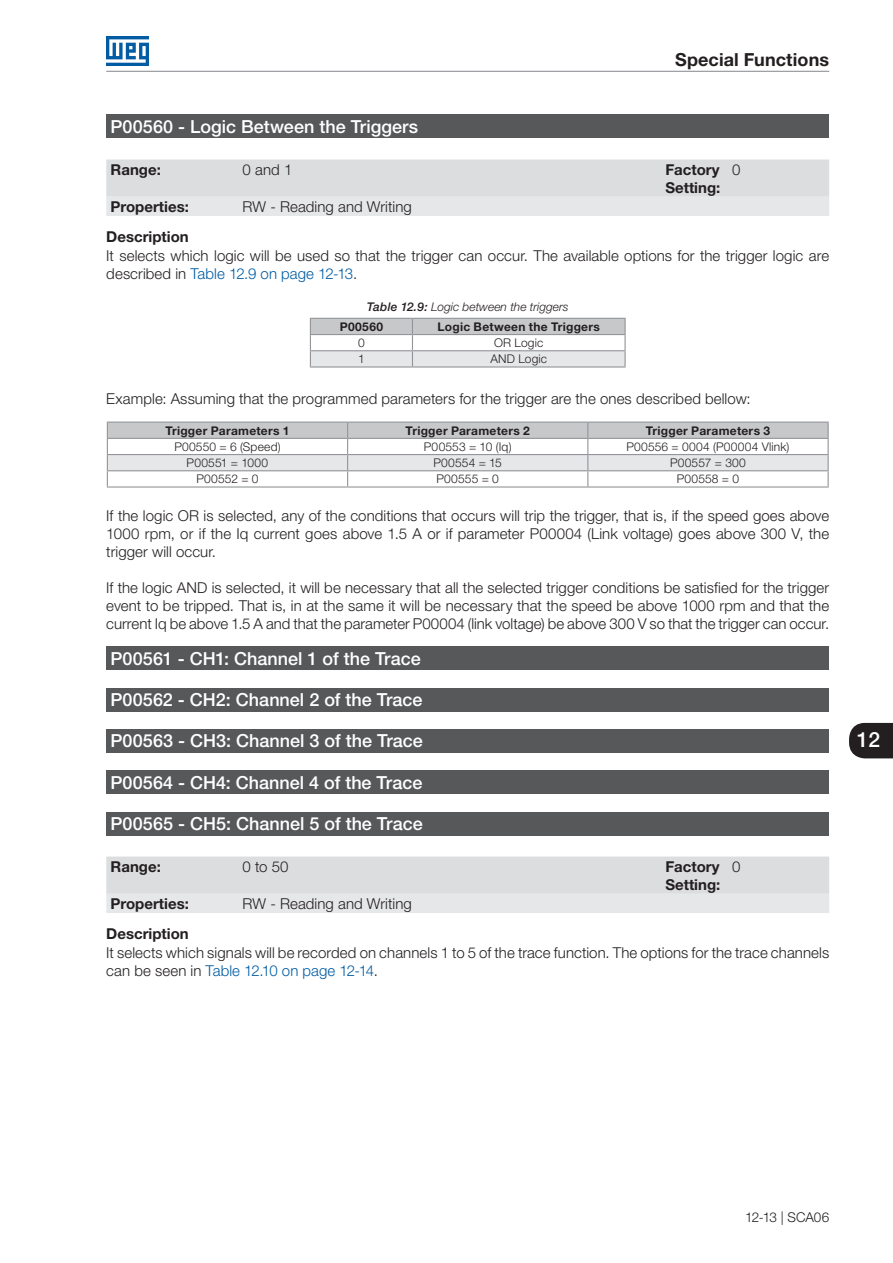
<style>
.page{position:relative;width:893px;height:1263px;background:#fff}
.page>*{position:absolute;margin:0;border:0;box-sizing:border-box;transform-origin:0 0}
.t1{font:500 21px "Helvetica Neue LT Pro";color:#fff}
._500_a_599{font:500 18px "Helvetica Neue LT Pro";color:#fff}
.t2{font:700 18px "Helvetica Neue LT Pro";letter-spacing:.005em;color:#231f20}
.Texto{font:300 15px/18px "Helvetica Neue LT Pro";letter-spacing:.005em;color:#231f20}
.Cabeçalho__Faixa_Pro{font:700 15px/18px "Helvetica Neue LT Pro";color:#231f20}
.t3{font:300 13.5px "Helvetica Neue LT Pro";letter-spacing:-.005em;color:#231f20}
.Miolo_-_Centro{font:300 12px "Helvetica Neue LT Pro";letter-spacing:.015em;color:#231f20}
.Cabeçalho_-_Centro{font:700 12px "Helvetica Neue LT Pro";letter-spacing:.025em;color:#231f20}
.t4{font:italic 300 12px "Helvetica Neue LT Pro";color:#231f20}
.s1{color:#015ca3}
.s2{font-weight:500}
</style>
<div class="page">
<svg style="left:849px;top:723px;width:44px;height:35px;background:#302d2e"></svg>
<hr style="left:106px;top:71px;width:723px;height:1px;background:#939598">
<img style="left:106px;top:36px;width:43px;height:30px">
<div style="left:106px;top:115px;width:723px;height:23px;background:#57585a"></div>
<svg style="left:106px;top:160px;width:723px;height:56px;background:#dfe0e2"></svg>
<svg style="left:310px;top:318px;width:316px;height:48px"></svg>
<hr style="left:310px;top:366px;width:102px;height:2px;background:#939598">
<hr style="left:412px;top:366px;width:214px;height:2px;background:#939598">
<svg style="left:107px;top:422px;width:722px;height:64px"></svg>
<hr style="left:107px;top:486px;width:241px;height:2px;background:#939598">
<hr style="left:348px;top:486px;width:240px;height:2px;background:#939598">
<hr style="left:588px;top:486px;width:241px;height:2px;background:#939598">
<div style="left:106px;top:647px;width:723px;height:23px;background:#57585a"></div>
<div style="left:106px;top:688px;width:723px;height:23px;background:#57585a"></div>
<div style="left:106px;top:729px;width:723px;height:23px;background:#57585a"></div>
<div style="left:106px;top:770px;width:723px;height:24px;background:#57585a"></div>
<div style="left:106px;top:812px;width:723px;height:23px;background:#57585a"></div>
<svg style="left:106px;top:856px;width:723px;height:57px;background:#dfe0e2"></svg>
<p class="t2" style="left:675px;top:48px;width:156px">Special Functions</p>
<p class="_500_a_599" style="left:111px;top:116px;width:309px">P00560 - Logic Between the Triggers</p>
<p class="Cabeçalho__Faixa_Pro" style="left:111px;top:160px;width:52px">Range:</p>
<p class="Texto" style="left:243px;top:160px;width:51px">0 and 1</p>
<p class="Cabeçalho__Faixa_Pro" style="left:665px;top:160px;width:57px">Factory<br>Setting:</p>
<p class="Texto" style="left:732px;top:160px;width:10px">0</p>
<p class="Cabeçalho__Faixa_Pro" style="left:111px;top:197px;width:80px">Properties:</p>
<p class="Texto" style="left:243px;top:197px;width:171px">RW - Reading and Writing</p>
<p class="Cabeçalho__Faixa_Pro" style="left:106px;top:227px;width:84px">Description</p>
<p class="Texto" style="left:106px;top:246px;width:724px">It selects which logic will be used so that the trigger can occur. The available options for the trigger logic are described in <span class="s1">Table 12.9 on page 12-13</span>.</p>
<p class="t4" style="left:367px;top:300px;width:203px"><span class="s2">Table 12.9:</span> Logic between the triggers</p>
<p class="Cabeçalho_-_Centro" style="left:340px;top:319px;width:45px">P00560</p>
<p class="Cabeçalho_-_Centro" style="left:438px;top:319px;width:164px">Logic Between the Triggers</p>
<p class="Miolo_-_Centro" style="left:358px;top:335px;width:8px">0</p>
<p class="Miolo_-_Centro" style="left:494px;top:335px;width:51px">OR Logic</p>
<p class="Miolo_-_Centro" style="left:358px;top:352px;width:8px">1</p>
<p class="Miolo_-_Centro" style="left:490px;top:352px;width:58px">AND Logic</p>
<p class="Texto" style="left:106px;top:389px;width:646px">Example: Assuming that the programmed parameters for the trigger are the ones described bellow:</p>
<p class="Cabeçalho_-_Centro" style="left:165px;top:423px;width:126px">Trigger Parameters 1</p>
<p class="Cabeçalho_-_Centro" style="left:406px;top:423px;width:126px">Trigger Parameters 2</p>
<p class="Cabeçalho_-_Centro" style="left:646px;top:423px;width:126px">Trigger Parameters 3</p>
<p class="Miolo_-_Centro" style="left:174px;top:439px;width:108px">P00550 = 6 (Speed)</p>
<p class="Miolo_-_Centro" style="left:424px;top:439px;width:89px">P00553 = 10 (Iq)</p>
<p class="Miolo_-_Centro" style="left:626px;top:439px;width:164px">P00556 = 0004 (P00004 Vlink)</p>
<p class="Miolo_-_Centro" style="left:187px;top:455px;width:83px">P00551 = 1000</p>
<p class="Miolo_-_Centro" style="left:434px;top:455px;width:70px">P00554 = 15</p>
<p class="Miolo_-_Centro" style="left:670px;top:455px;width:77px">P00557 = 300</p>
<p class="Miolo_-_Centro" style="left:196px;top:472px;width:64px">P00552 = 0</p>
<p class="Miolo_-_Centro" style="left:437px;top:472px;width:64px">P00555 = 0</p>
<p class="Miolo_-_Centro" style="left:677px;top:472px;width:64px">P00558 = 0</p>
<p class="Texto" style="left:106px;top:506px;width:724px;text-align:justify">If the logic OR is selected, any of the conditions that occurs will trip the trigger, that is, if the speed goes above 1000 rpm, or if the Iq current goes above 1.5 A or if parameter P00004 (Link voltage) goes above 300 V, the trigger will occur.</p>
<p class="Texto" style="left:106px;top:578px;width:724px;text-align:justify">If the logic AND is selected, it will be necessary that all the selected trigger conditions be satisfied for the trigger event to be tripped. That is, in at the same it will be necessary that the speed be above 1000 rpm and that the current Iq be above 1.5 A and that the parameter P00004 (link voltage) be above 300 V so that the trigger can occur.</p>
<p class="_500_a_599" style="left:111px;top:647px;width:312px">P00561 - CH1: Channel 1 of the Trace</p>
<p class="_500_a_599" style="left:111px;top:689px;width:314px">P00562 - CH2: Channel 2 of the Trace</p>
<p class="_500_a_599" style="left:111px;top:730px;width:314px">P00563 - CH3: Channel 3 of the Trace</p>
<p class="_500_a_599" style="left:111px;top:771px;width:313px">P00564 - CH4: Channel 4 of the Trace</p>
<p class="_500_a_599" style="left:111px;top:813px;width:314px">P00565 - CH5: Channel 5 of the Trace</p>
<p class="Cabeçalho__Faixa_Pro" style="left:111px;top:857px;width:52px">Range:</p>
<p class="Texto" style="left:243px;top:857px;width:47px">0 to 50</p>
<p class="Cabeçalho__Faixa_Pro" style="left:665px;top:857px;width:57px">Factory<br>Setting:</p>
<p class="Texto" style="left:732px;top:857px;width:10px">0</p>
<p class="Cabeçalho__Faixa_Pro" style="left:111px;top:894px;width:80px">Properties:</p>
<p class="Texto" style="left:243px;top:894px;width:171px">RW - Reading and Writing</p>
<p class="Cabeçalho__Faixa_Pro" style="left:106px;top:924px;width:84px">Description</p>
<p class="Texto" style="left:106px;top:943px;width:724px">It selects which signals will be recorded on channels 1 to 5 of the trace function. The options for the trace channels can be seen in <span class="s1">Table 12.10 on page 12-14</span>.</p>
<h1 class="t1" style="left:857px;top:727px;width:25px">12</h1>
<p class="t3" style="left:745px;top:1208px;width:85px">12-13 | SCA06</p>
</div>
